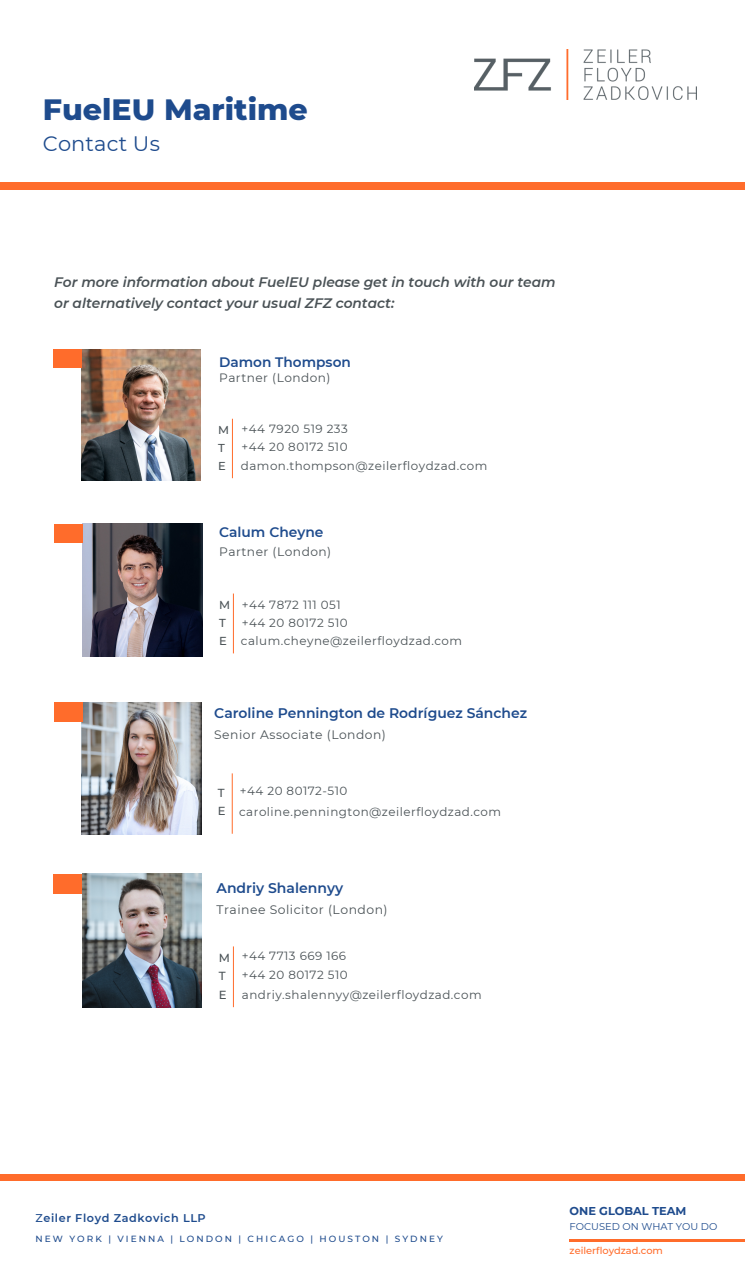
<style>
.page{position:relative;width:745px;height:1276px;background:#fff}
.page>*{position:absolute;margin:0;border:0;box-sizing:border-box;transform-origin:0 0}
.t1{font:800 30px "Montserrat";color:#1e4b8d}
.t2{font:20.88px "Montserrat";letter-spacing:.005em;color:#1e4b8d}
.t3{font:600 14px "Montserrat";color:#1e4b8d}
.t4{font:600 13.88px "Montserrat";color:#1e4b8d}
.t5{font:italic 600 13.75px/21.5px "Montserrat";color:#4a5256}
.t6{font:600 13.75px "Montserrat";color:#1e4b8d}
.t7{font:12.38px "Montserrat";letter-spacing:.04em;color:#4a5256}
.t8{font:12.25px "Montserrat";letter-spacing:.04em;color:#4a5256}
.t9{font:12.12px "Montserrat";letter-spacing:.04em;color:#4a5256}
.t10{font:11.88px/18.8px "Montserrat";letter-spacing:.04em;color:#4a5256}
.t11{font:500 11.75px/18.5px "Montserrat";color:#4a5256}
.t12{font:500 11.62px/18.4px "Montserrat";color:#4a5256}
.t13{font:500 11.5px/18.1px "Montserrat";color:#4a5256}
.t14{font:700 11.38px "Montserrat";color:#1e4b8d}
.t15{font:600 11.25px "Montserrat";letter-spacing:.05em;color:#1e4b8d}
.t16{font:9.88px "Montserrat";color:#1e4b8d}
.t17{font:500 9.88px "Montserrat";color:#ff6c2b}
.t18{font:500 9px "Montserrat";letter-spacing:.225em;color:#1e4b8d}
.s1{font-weight:500}
</style>
<div class="page">
<img style="left:82px;top:349px;width:118px;height:132px">
<img style="left:83px;top:524px;width:119px;height:132px">
<hr style="left:232px;top:419px;width:1px;height:59px;background:#ff6c2b">
<hr style="left:233px;top:594px;width:1px;height:59px;background:#ff6c2b">
<div style="left:53px;top:349px;width:29px;height:19px;background:#ff6c2b"></div>
<div style="left:54px;top:524px;width:29px;height:19px;background:#ff6c2b"></div>
<img style="left:82px;top:702px;width:120px;height:132px">
<hr style="left:232px;top:773px;width:1px;height:61px;background:#ff6c2b">
<div style="left:54px;top:702px;width:29px;height:19px;background:#ff6c2b"></div>
<img style="left:82px;top:874px;width:119px;height:133px">
<hr style="left:233px;top:946px;width:1px;height:61px;background:#ff6c2b">
<div style="left:53px;top:874px;width:29px;height:19px;background:#ff6c2b"></div>
<div style="left:0;top:182px;width:744px;height:8px;background:#ff6c2b"></div>
<img style="left:474px;top:50px;width:222px;height:49px">
<div style="left:0;top:1174px;width:744px;height:7px;background:#ff6c2b"></div>
<hr style="left:569px;top:1239px;width:175px;height:3px;background:#ff6c2b">
<h4 class="t1" style="left:43px;top:91px;width:266px">FuelEU Maritime</h4>
<h6 class="t2" style="left:43px;top:131px;width:118px">Contact Us</h6>
<h3 class="t5" style="left:54px;top:271px;width:502px">For more information about FuelEU please get in touch with our team or alternatively contact your usual ZFZ contact:</h3>
<p class="t6" style="left:219px;top:354px;width:133px">Damon Thompson</p>
<h3 class="t9" style="left:219px;top:370px;width:113px">Partner (London)</h3>
<h6 class="t13" style="left:218px;top:420px;width:12px">M<br>T<br>E</h6>
<h4 class="t10" style="left:241px;top:419px;width:108px">+44 7920 519 233 +44 20 80172 510</h4>
<h6 class="t10" style="left:241px;top:457px;width:248px">damon.thompson@zeilerfloydzad.com</h6>
<h6 class="t6" style="left:219px;top:524px;width:106px">Calum Cheyne</h6>
<h4 class="t8" style="left:219px;top:544px;width:114px">Partner (London)</h4>
<h6 class="t13" style="left:219px;top:595px;width:13px">M<br>T<br>E</h6>
<p class="t10" style="left:242px;top:595px;width:107px">+44 7872 111 051 +44 20 80172 510</p>
<h3 class="t10" style="left:241px;top:632px;width:222px">calum.cheyne@zeilerfloydzad.com</h3>
<h6 class="t4" style="left:214px;top:705px;width:314px">Caroline Pennington de Rodríguez Sánchez</h6>
<h6 class="t8" style="left:214px;top:728px;width:173px">Senior Associate (London)</h6>
<h3 class="t12" style="left:218px;top:783px;width:9px">T<br>E</h3>
<h6 class="t10" style="left:240px;top:781px;width:109px">+44 20 80172-510</h6>
<p class="t10" style="left:239px;top:802px;width:263px">caroline.pennington@zeilerfloydzad.com</p>
<h4 class="t3" style="left:216px;top:880px;width:128px">Andriy Shalennyy</h4>
<h6 class="t7" style="left:216px;top:902px;width:172px">Trainee Solicitor (London)</h6>
<p class="t11" style="left:219px;top:948px;width:13px">M<br>T<br>E</p>
<h3 class="t10" style="left:242px;top:947px;width:107px">+44 7713 669 166 +44 20 80172 510</h3>
<h6 class="t10" style="left:242px;top:986px;width:241px">andriy.shalennyy@zeilerfloydzad.com</h6>
<p class="t15" style="left:36px;top:1211px;width:172px"><span class="s1">Z</span>eiler Floyd Zadkovich LLP</p>
<p class="t18" style="left:36px;top:1233px;width:408px">NEW YORK | VIENNA | LONDON | CHICAGO | HOUSTON | SYDNEY</p>
<h5 class="t14" style="left:569px;top:1204px;width:118px">ONE GLOBAL TEAM</h5>
<p class="t16" style="left:569px;top:1220px;width:149px">FOCUSED ON WHAT YOU DO</p>
<h4 class="t17" style="left:569px;top:1244px;width:95px">zeilerfloydzad.com</h4>
</div>
